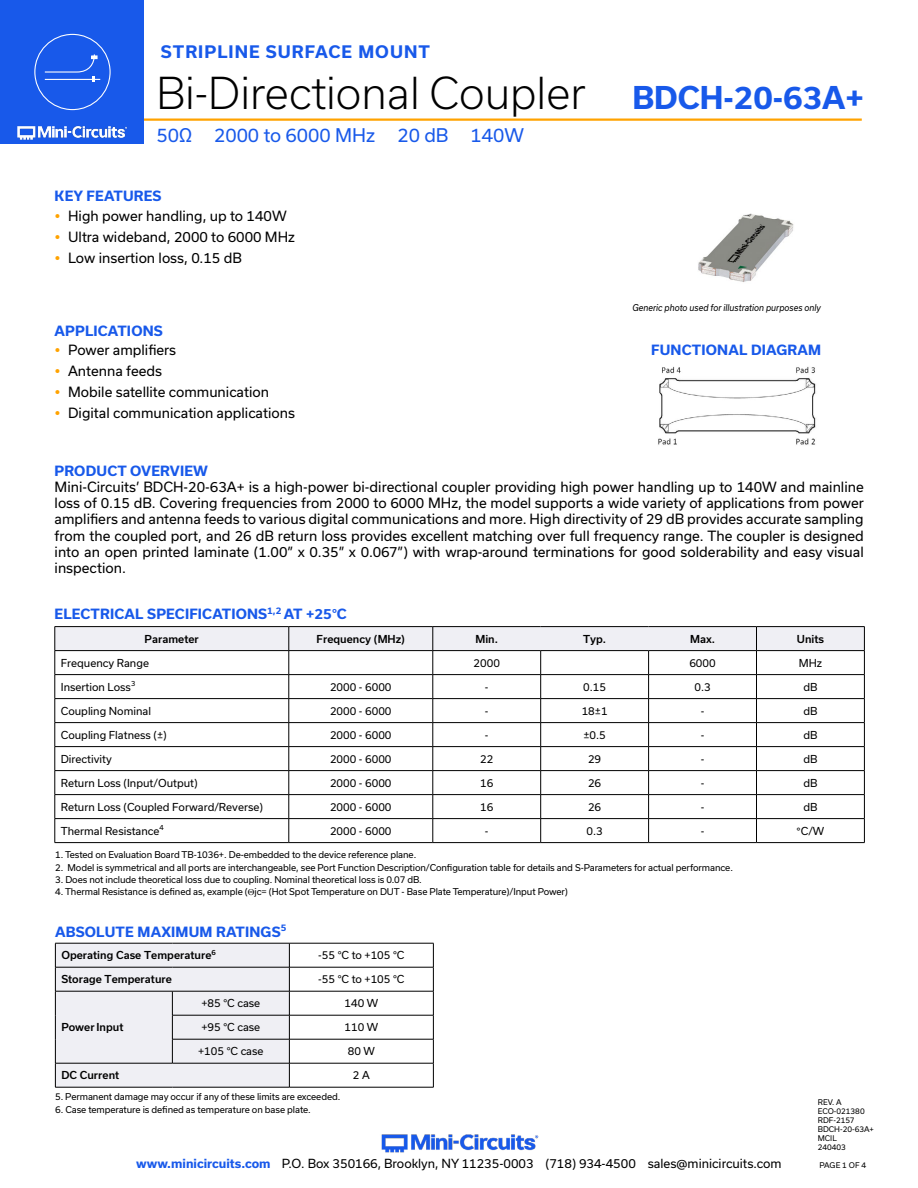
<style>
.page{position:relative;width:918px;height:1188px;background:#fff}
.page>*{position:absolute;margin:0;border:0;box-sizing:border-box;transform-origin:0 0}
.t1{font:300 42px "Usual";color:#000}
.t2{font:700 30px "Usual";color:#1859ea}
.t3{font:18px "Usual";color:#1859ea}
.t4{font:700 16.5px "Usual";letter-spacing:.065em;color:#1859ea}
.t5{font:13.5px/16.2px "Usual";color:#000}
.t6{font:700 13.5px "Usual";letter-spacing:.015em;color:#1859ea}
.t7{font:12px "Usual";color:#000}
.t8{font:10.5px "Usual";color:#000}
.t9{font:500 10.5px "Usual";color:#000}
.t10{font:9px "Usual";letter-spacing:-.01em;color:#000}
.t11{font:italic 9px "Usual";color:#000;scale:.9 1}
.t12{font:7.5px/9px "Usual";color:#000}
.s1{font-family:"Helvetica";font-weight:700}
.s2{font-weight:700;color:#1859ea}
</style>
<div class="page">
<img style="left:381px;top:1134px;width:158px;height:19px">
<hr style="left:129px;top:118px;width:733px;height:3px;background:#ffa300">
<div style="left:0;top:0;width:144px;height:144px;background:#1859ea"></div>
<img style="left:17px;top:120px;width:128px;height:20px">
<div style="left:34px;top:34px;width:77px;height:76px;border:1px solid #fff;border-radius:50%"></div>
<hr style="left:45px;top:79px;width:55px;height:1px;background:#fff">
<svg style="left:44px;top:54px;width:53px;height:28px"></svg>
<hr style="left:55px;top:842px;width:234px;height:1px;background:#000">
<hr style="left:757px;top:842px;width:108px;height:1px;background:#000">
<hr style="left:55px;top:626px;width:234px;height:1px;background:#000">
<hr style="left:289px;top:626px;width:144px;height:1px;background:#000">
<hr style="left:433px;top:626px;width:108px;height:1px;background:#000">
<hr style="left:541px;top:626px;width:108px;height:1px;background:#000">
<hr style="left:649px;top:626px;width:108px;height:1px;background:#000">
<hr style="left:757px;top:626px;width:108px;height:1px;background:#000">
<svg style="left:55px;top:627px;width:810px;height:215px"></svg>
<hr style="left:55px;top:650px;width:234px;height:1px;background:#000">
<hr style="left:289px;top:650px;width:144px;height:1px;background:#000">
<hr style="left:433px;top:650px;width:108px;height:1px;background:#000">
<hr style="left:541px;top:650px;width:108px;height:1px;background:#000">
<hr style="left:649px;top:650px;width:108px;height:1px;background:#000">
<hr style="left:757px;top:650px;width:108px;height:1px;background:#000">
<hr style="left:289px;top:842px;width:144px;height:1px;background:#000">
<hr style="left:433px;top:842px;width:108px;height:1px;background:#000">
<hr style="left:541px;top:842px;width:108px;height:1px;background:#000">
<hr style="left:649px;top:842px;width:108px;height:1px;background:#000">
<hr style="left:289px;top:991px;width:145px;height:1px;background:#000">
<hr style="left:289px;top:1015px;width:145px;height:1px;background:#000">
<hr style="left:289px;top:1039px;width:145px;height:1px;background:#000">
<hr style="left:289px;top:1063px;width:145px;height:1px;background:#000">
<hr style="left:55px;top:1087px;width:117px;height:1px;background:#000">
<hr style="left:172px;top:1087px;width:117px;height:1px;background:#000">
<hr style="left:289px;top:1087px;width:145px;height:1px;background:#000">
<hr style="left:289px;top:943px;width:145px;height:1px;background:#000">
<hr style="left:289px;top:967px;width:145px;height:1px;background:#000">
<svg style="left:55px;top:943px;width:235px;height:144px"></svg>
<svg style="left:433px;top:943px;width:1px;height:144px"></svg>
<img style="left:658px;top:366px;width:158px;height:79px">
<img style="left:698px;top:213px;width:96px;height:69px">
<p class="t4" style="left:161px;top:42px;width:271px">STRIPLINE SURFACE MOUNT</p>
<h1 class="t1" style="left:156px;top:69px;width:431px">Bi-Directional Coupler</h1>
<h3 class="t3" style="left:156px;top:125px;width:369px">50Ω 2000 to 6000 MHz 20 dB 140W</h3>
<p class="t6" style="left:55px;top:188px;width:108px">KEY FEATURES</p>
<p class="t5" style="left:68px;top:205px;width:228px;line-height:21px">High power handling, up to 140W<br>Ultra wideband, 2000 to 6000 MHz<br>Low insertion loss, 0.15 dB</p>
<p class="t6" style="left:55px;top:323px;width:110px">APPLICATIONS</p>
<p class="t5" style="left:68px;top:340px;width:228px;line-height:21px">Power amplifiers<br>Antenna feeds<br>Mobile satellite communication<br>Digital communication applications</p>
<h2 class="t2" style="left:633px;top:80px;width:233px">BDCH-20-63A+</h2>
<p class="t11" style="left:632px;top:302px;width:211px">Generic photo used for illustration purposes only</p>
<p class="t6" style="left:651px;top:342px;width:171px">FUNCTIONAL DIAGRAM</p>
<p class="t6" style="left:55px;top:463px;width:155px">PRODUCT OVERVIEW</p>
<p class="t5" style="left:55px;top:479px;width:811px;text-align:justify">Mini-Circuits’ BDCH-20-63A+ is a high-power bi-directional coupler providing high power handling up to 140W and mainline loss of 0.15 dB. Covering frequencies from 2000 to 6000 MHz, the model supports a wide variety of applications from power amplifiers and antenna feeds to various digital communications and more. High directivity of 29 dB provides accurate sampling from the coupled port, and 26 dB return loss provides excellent matching over full frequency range. The coupler is designed into an open printed laminate (1.00” x 0.35” x 0.067”) with wrap-around terminations for good solderability and easy visual inspection.</p>
<p class="t6" style="left:55px;top:606px;width:294px">ELECTRICAL SPECIFICATIONS<sup>1,2</sup> AT +25°C</p>
<p class="t9" style="left:145px;top:633px;width:56px">Parameter</p>
<p class="t9" style="left:317px;top:633px;width:90px">Frequency (MHz)</p>
<p class="t9" style="left:475px;top:633px;width:24px">Min.</p>
<p class="t9" style="left:583px;top:633px;width:25px">Typ.</p>
<p class="t9" style="left:690px;top:633px;width:26px">Max.</p>
<p class="t9" style="left:797px;top:633px;width:29px">Units</p>
<p class="t8" style="left:61px;top:657px;width:90px">Frequency Range</p>
<p class="t8" style="left:474px;top:657px;width:28px">2000</p>
<p class="t8" style="left:689px;top:657px;width:28px">6000</p>
<p class="t8" style="left:799px;top:657px;width:25px">MHz</p>
<p class="t8" style="left:61px;top:681px;width:76px">Insertion Loss<sup>3</sup></p>
<p class="t8" style="left:330px;top:681px;width:63px">2000 - 6000</p>
<p class="t8" style="left:485px;top:681px;width:5px">-</p>
<p class="t8" style="left:583px;top:681px;width:24px">0.15</p>
<p class="t8" style="left:694px;top:681px;width:18px">0.3</p>
<p class="t8" style="left:803px;top:681px;width:16px">dB</p>
<p class="t8" style="left:61px;top:705px;width:92px">Coupling Nominal</p>
<p class="t8" style="left:330px;top:705px;width:63px">2000 - 6000</p>
<p class="t8" style="left:485px;top:705px;width:5px">-</p>
<p class="t8" style="left:582px;top:705px;width:27px">18±1</p>
<p class="t8" style="left:701px;top:705px;width:5px">-</p>
<p class="t8" style="left:803px;top:705px;width:16px">dB</p>
<p class="t8" style="left:61px;top:729px;width:108px">Coupling Flatness (±)</p>
<p class="t8" style="left:330px;top:729px;width:63px">2000 - 6000</p>
<p class="t8" style="left:485px;top:729px;width:5px">-</p>
<p class="t8" style="left:583px;top:729px;width:24px">±0.5</p>
<p class="t8" style="left:701px;top:729px;width:5px">-</p>
<p class="t8" style="left:803px;top:729px;width:16px">dB</p>
<p class="t8" style="left:61px;top:753px;width:53px">Directivity</p>
<p class="t8" style="left:330px;top:753px;width:63px">2000 - 6000</p>
<p class="t8" style="left:480px;top:753px;width:15px">22</p>
<p class="t8" style="left:588px;top:753px;width:15px">29</p>
<p class="t8" style="left:701px;top:753px;width:5px">-</p>
<p class="t8" style="left:803px;top:753px;width:16px">dB</p>
<p class="t8" style="left:61px;top:777px;width:138px">Return Loss (Input/Output)</p>
<p class="t8" style="left:330px;top:777px;width:63px">2000 - 6000</p>
<p class="t8" style="left:480px;top:777px;width:15px">16</p>
<p class="t8" style="left:588px;top:777px;width:15px">26</p>
<p class="t8" style="left:701px;top:777px;width:5px">-</p>
<p class="t8" style="left:803px;top:777px;width:16px">dB</p>
<p class="t8" style="left:61px;top:801px;width:204px">Return Loss (Coupled Forward/Reverse)</p>
<p class="t8" style="left:330px;top:801px;width:63px">2000 - 6000</p>
<p class="t8" style="left:480px;top:801px;width:15px">16</p>
<p class="t8" style="left:588px;top:801px;width:15px">26</p>
<p class="t8" style="left:701px;top:801px;width:5px">-</p>
<p class="t8" style="left:803px;top:801px;width:16px">dB</p>
<p class="t8" style="left:61px;top:825px;width:105px">Thermal Resistance<sup>4</sup></p>
<p class="t8" style="left:330px;top:825px;width:63px">2000 - 6000</p>
<p class="t8" style="left:485px;top:825px;width:5px">-</p>
<p class="t8" style="left:587px;top:825px;width:18px">0.3</p>
<p class="t8" style="left:701px;top:825px;width:5px">-</p>
<p class="t8" style="left:797px;top:825px;width:29px"><span class="s1">°</span>C/W</p>
<p class="t10" style="left:55px;top:850px;width:363px">1. Tested on Evaluation Board TB-1036+. De-embedded to the device reference plane.</p>
<p class="t10" style="left:55px;top:862px;width:679px">2. Model is symmetrical and all ports are interchangeable, see Port Function Description/Configuration table for details and S-Parameters for actual performance.</p>
<p class="t10" style="left:55px;top:874px;width:368px">3. Does not include theoretical loss due to coupling. Nominal theoretical loss is 0.07 dB.</p>
<p class="t10" style="left:55px;top:887px;width:514px">4. Thermal Resistance is defined as, example ( jc= (Hot Spot Temperature on DUT - Base Plate Temperature)/Input Power)</p>
<p class="t6" style="left:55px;top:924px;width:233px">ABSOLUTE MAXIMUM RATINGS<sup>5</sup></p>
<p class="t9" style="left:61px;top:949px;width:156px">Operating Case Temperature<sup>6</sup></p>
<p class="t8" style="left:318px;top:949px;width:88px">-55 °C to +105 °C</p>
<p class="t9" style="left:61px;top:973px;width:112px">Storage Temperature</p>
<p class="t8" style="left:318px;top:973px;width:88px">-55 °C to +105 °C</p>
<p class="t9" style="left:61px;top:1021px;width:64px">Power Input</p>
<p class="t8" style="left:201px;top:997px;width:60px">+85 °C case</p>
<p class="t8" style="left:345px;top:997px;width:35px">140 W</p>
<p class="t8" style="left:201px;top:1021px;width:60px">+95 °C case</p>
<p class="t8" style="left:345px;top:1021px;width:35px">110 W</p>
<p class="t8" style="left:198px;top:1045px;width:67px">+105 °C case</p>
<p class="t8" style="left:348px;top:1045px;width:29px">80 W</p>
<p class="t9" style="left:61px;top:1069px;width:59px">DC Current</p>
<p class="t8" style="left:353px;top:1069px;width:18px">2 A</p>
<p class="t10" style="left:55px;top:1092px;width:287px">5. Permanent damage may occur if any of these limits are exceeded.</p>
<p class="t10" style="left:55px;top:1104px;width:257px">6. Case temperature is defined as temperature on base plate.</p>
<p class="t12" style="left:818px;top:1097px;width:58px">REV. A<br>ECO-021380<br>RDF-2157<br>BDCH-20-63A+<br>MCIL<br>240403</p>
<p class="t7" style="left:136px;top:1157px;width:647px"><span class="s2">www.minicircuits.com</span> P.O. Box 350166, Brooklyn, NY 11235-0003 (718) 934-4500 sales@minicircuits.com</p>
<p class="t12" style="left:819px;top:1161px;width:48px">PAGE 1 OF 4</p>
</div>
